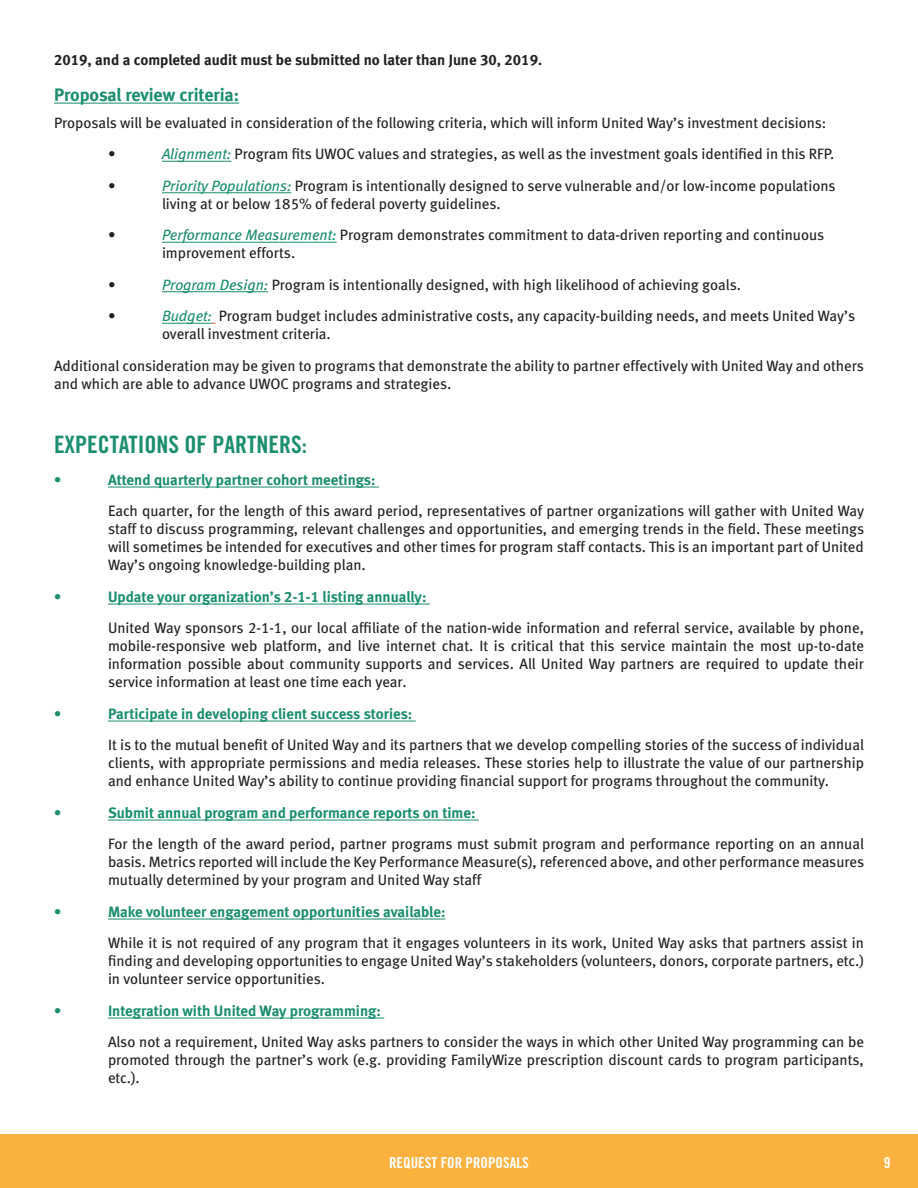
<style>
.page{position:relative;width:918px;height:1188px;background:#fff}
.page>*{position:absolute;margin:0;border:0;box-sizing:border-box;transform-origin:0 0}
.t1{font:24px "Trade Gothic Bold Cond Twenty";color:#1a8d6f}
.t2{font:18px "Meta Bold LF";color:#1a8d6f}
.t3{font:15px/18px "Meta Book LF";color:#231f20;text-align:justify}
.t4{font:15px "Meta Bold LF";color:#1a8d6f}
.t5{font:15px "Meta Bold LF";color:#231f20}
.t6{font:15px "Trade Gothic Bold Cond Twenty";color:#fff}
.s1{font-style:italic;color:#1a8d6f}
</style>
<div class="page">
<div style="left:0;top:1134px;width:918px;height:54px;background:#fbb13d"></div>
<hr style="left:54px;top:103px;width:185px;height:1px;background:#1a8d6f">
<hr style="left:162px;top:161px;width:69px;height:1px;background:#1a8d6f">
<hr style="left:162px;top:192px;width:129px;height:1px;background:#1a8d6f">
<hr style="left:162px;top:242px;width:175px;height:1px;background:#1a8d6f">
<hr style="left:162px;top:291px;width:106px;height:1px;background:#1a8d6f">
<hr style="left:162px;top:323px;width:50px;height:1px;background:#1a8d6f">
<hr style="left:108px;top:487px;width:271px;height:1px;background:#1a8d6f">
<hr style="left:108px;top:604px;width:322px;height:1px;background:#1a8d6f">
<hr style="left:108px;top:721px;width:308px;height:1px;background:#1a8d6f">
<hr style="left:108px;top:820px;width:371px;height:1px;background:#1a8d6f">
<hr style="left:108px;top:919px;width:337px;height:1px;background:#1a8d6f">
<hr style="left:108px;top:1018px;width:276px;height:1px;background:#1a8d6f">
<p class="t5" style="left:54px;top:51px;width:490px">2019, and a completed audit must be submitted no later than June 30, 2019.</p>
<p class="t2" style="left:54px;top:84px;width:187px">Proposal review criteria:</p>
<p class="t3" style="left:54px;top:113px;width:774px">Proposals will be evaluated in consideration of the following criteria, which will inform United Way’s investment decisions:</p>
<p class="t3" style="left:108px;top:145px;width:9px">•</p>
<p class="t3" style="left:162px;top:145px;width:674px"><span class="s1">Alignment:</span> Program fits UWOC values and strategies, as well as the investment goals identified in this RFP.</p>
<p class="t3" style="left:108px;top:176px;width:9px">•</p>
<p class="t3" style="left:162px;top:176px;width:675px"><span class="s1">Priority Populations:</span> Program is intentionally designed to serve vulnerable and/or low-income populations living at or below 185% of federal poverty guidelines.</p>
<p class="t3" style="left:108px;top:226px;width:9px">•</p>
<p class="t3" style="left:162px;top:226px;width:664px"><span class="s1">Performance Measurement:</span> Program demonstrates commitment to data-driven reporting and continuous improvement efforts.</p>
<p class="t3" style="left:108px;top:275px;width:9px">•</p>
<p class="t3" style="left:162px;top:275px;width:581px"><span class="s1">Program Design:</span> Program is intentionally designed, with high likelihood of achieving goals.</p>
<p class="t3" style="left:108px;top:307px;width:9px">•</p>
<p class="t3" style="left:162px;top:307px;width:695px"><span class="s1">Budget:</span> Program budget includes administrative costs, any capacity-building needs, and meets United Way’s overall investment criteria.</p>
<p class="t3" style="left:54px;top:356px;width:812px">Additional consideration may be given to programs that demonstrate the ability to partner effectively with United Way and others and which are able to advance UWOC programs and strategies.</p>
<p class="t1" style="left:54px;top:430px;width:255px">EXPECTATIONS OF PARTNERS:</p>
<p class="t4" style="left:54px;top:471px;width:9px">•</p>
<p class="t4" style="left:108px;top:471px;width:269px">Attend quarterly partner cohort meetings:</p>
<p class="t3" style="left:108px;top:502px;width:758px">Each quarter, for the length of this award period, representatives of partner organizations will gather with United Way staff to discuss programming, relevant challenges and opportunities, and emerging trends in the field. These meetings will sometimes be intended for executives and other times for program staff contacts. This is an important part of United Way’s ongoing knowledge-building plan.</p>
<p class="t4" style="left:54px;top:588px;width:9px">•</p>
<p class="t4" style="left:108px;top:588px;width:320px">Update your organization’s 2-1-1 listing annually:</p>
<p class="t3" style="left:108px;top:619px;width:758px">United Way sponsors 2-1-1, our local affiliate of the nation-wide information and referral service, available by phone, mobile-responsive web platform, and live internet chat. It is critical that this service maintain the most up-to-date information possible about community supports and services. All United Way partners are required to update their service information at least one time each year.</p>
<p class="t4" style="left:54px;top:705px;width:9px">•</p>
<p class="t4" style="left:108px;top:705px;width:306px">Participate in developing client success stories:</p>
<p class="t3" style="left:108px;top:736px;width:758px">It is to the mutual benefit of United Way and its partners that we develop compelling stories of the success of individual clients, with appropriate permissions and media releases. These stories help to illustrate the value of our partnership and enhance United Way’s ability to continue providing financial support for programs throughout the community.</p>
<p class="t4" style="left:54px;top:804px;width:9px">•</p>
<p class="t4" style="left:108px;top:804px;width:369px">Submit annual program and performance reports on time:</p>
<p class="t3" style="left:108px;top:835px;width:758px">For the length of the award period, partner programs must submit program and performance reporting on an annual basis. Metrics reported will include the Key Performance Measure(s), referenced above, and other performance measures mutually determined by your program and United Way staff</p>
<p class="t4" style="left:54px;top:903px;width:9px">•</p>
<p class="t4" style="left:108px;top:903px;width:339px">Make volunteer engagement opportunities available:</p>
<p class="t3" style="left:108px;top:934px;width:758px">While it is not required of any program that it engages volunteers in its work, United Way asks that partners assist in finding and developing opportunities to engage United Way’s stakeholders (volunteers, donors, corporate partners, etc.) in volunteer service opportunities.</p>
<p class="t4" style="left:54px;top:1002px;width:9px">•</p>
<p class="t4" style="left:108px;top:1002px;width:274px">Integration with United Way programming:</p>
<p class="t3" style="left:108px;top:1033px;width:757px">Also not a requirement, United Way asks partners to consider the ways in which other United Way programming can be promoted through the partner’s work (e.g. providing FamilyWize prescription discount cards to program participants, etc.).</p>
<p class="t6" style="left:389px;top:1154px;width:141px">REQUEST FOR PROPOSALS</p>
<p class="t6" style="left:884px;top:1154px;width:8px">9</p>
</div>
